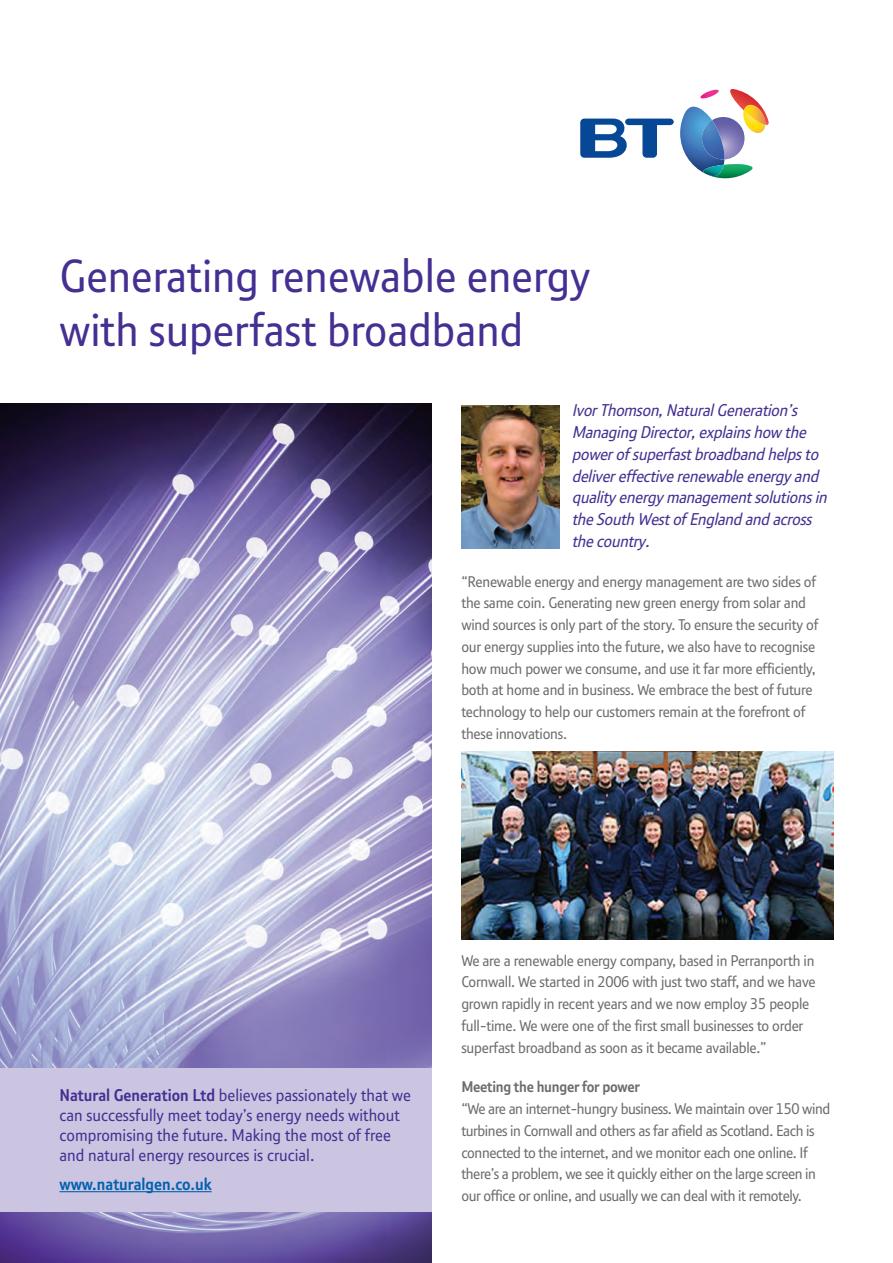
<style>
.page{position:relative;width:893px;height:1263px;background:#fff}
.page>*{position:absolute;margin:0;border:0;box-sizing:border-box;transform-origin:0 0}
.t1{font:45px/54px "New BT";color:#452f92}
.t2{font:italic 16.5px/21.8px "New BT";color:#452f92}
.t3{font:16.5px/20px "New BT";color:#452f92}
.t4{font:700 16.5px "New BT";color:#0361ae}
.t5{font:15px/21.8px "New BT";letter-spacing:-.015em;color:#6c6d70}
.t6{font:700 15px "New BT";letter-spacing:-.015em;color:#6c6d70}
.s1{font-weight:700}
</style>
<div class="page">
<img style="left:0;top:404px;width:432px;height:859px">
<img style="left:680px;top:89px;width:89px;height:89px">
<svg style="left:580px;top:119px;width:94px;height:39px"></svg>
<div style="left:0;top:1068px;width:432px;height:144px;background:#ccc5e1"></div>
<hr style="left:60px;top:1191px;width:152px;height:1px;background:#0361ae">
<img style="left:461px;top:405px;width:99px;height:144px">
<img style="left:461px;top:751px;width:372px;height:189px">
<h1 class="t1" style="left:60px;top:248px;width:532px">Generating renewable energy with superfast broadband</h1>
<p class="t2" style="left:572px;top:399px;width:261px">IvorThomson,NaturalGeneration’s Managing Director,explainshow the powerofsuperfastbroadband helpsto delivereffectiverenewableenergy and quality energy managementsolutionsin theSouthWestofEngland and across thecountry.</p>
<p class="t5" style="left:461px;top:570px;width:359px">“Renewable energy and energy management are two sides of the same coin. Generating new green energy from solar and wind sources is only part of the story. To ensure the security of our energy supplies into the future, we also have to recognise how much power we consume, and use it far more efficiently, both at home and in business. We embrace the best of future technology to help our customers remain at the forefront of these innovations.</p>
<p class="t3" style="left:60px;top:1085px;width:353px"><span class="s1">Natural Generation Ltd</span> believes passionately that we can successfully meet today’s energy needs without compromising the future. Making the most of free and natural energy resources is crucial.</p>
<p class="t4" style="left:60px;top:1174px;width:154px">www.naturalgen.co.uk</p>
<p class="t5" style="left:461px;top:949px;width:356px">We are a renewable energy company, based in Perranporth in Cornwall. We started in 2006 with just two staff, and we have grown rapidly in recent years and we now employ 35 people full-time. We were one of the first small businesses to order superfast broadband as soon as it became available.”</p>
<p class="t6" style="left:461px;top:1078px;width:180px">Meeting the hunger for power</p>
<p class="t5" style="left:461px;top:1097px;width:370px">“We are an internet-hungry business. We maintain over 150 wind turbines in Cornwall and others as far afield as Scotland. Each is connected to the internet, and we monitor each one online. If there’s a problem, we see it quickly either on the large screen in our office or online, and usually we can deal with it remotely.</p>
</div>
